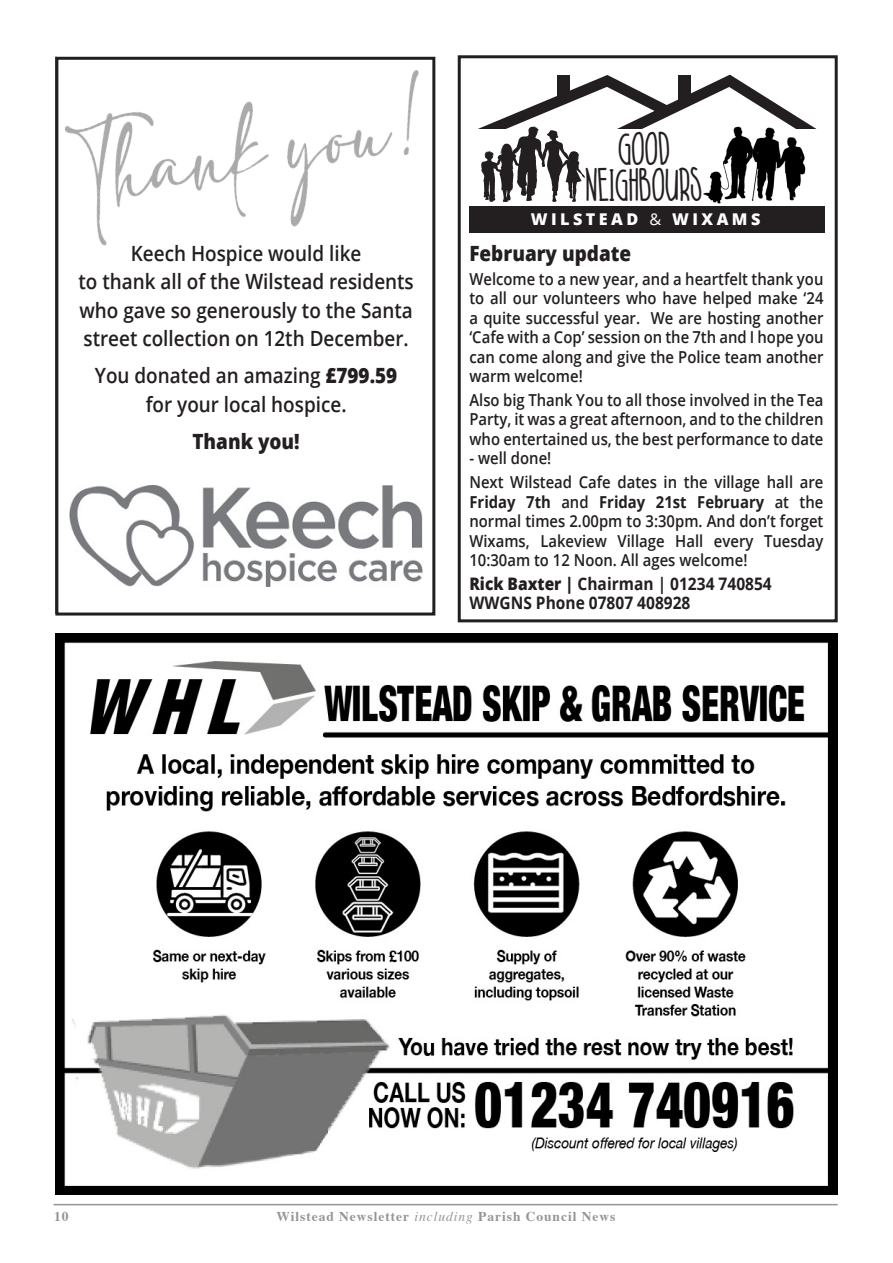
<style>
.page{position:relative;width:893px;height:1263px;background:#fff}
.page>*{position:absolute;margin:0;border:0;box-sizing:border-box;transform-origin:0 0}
.t1{font:44.55px "A Dayin September";letter-spacing:.02em;color:#231f20;scale:.91 1}
.t2{font:600 21px/28.5px "Open Sans";color:#231f20;text-align:center;scale:.9 1}
.t3{font:800 21px "Open Sans";color:#231f20;scale:.9 1}
.t4{font:700 17.25px/19.5px "Open Sans";color:#231f20;scale:.9 1}
.t5{font:600 16.5px/19.5px "Open Sans";color:#231f20;text-align:justify;scale:.9 1}
.t6{font:800 16.2px "Open Sans";letter-spacing:.21em;color:#fff}
.t7{font:700 13.5px "Times";letter-spacing:.07em;color:#939598}
.s1{font-weight:800}
.s2{font-weight:400}
.s3{font-weight:700}
.s4{font-weight:400;font-style:italic}
</style>
<div class="page">
<hr style="left:54px;top:1204px;width:784px;height:1px;background:#939598">
<img style="left:55px;top:634px;width:783px;height:561px">
<svg style="left:478px;top:74px;width:339px;height:128px"></svg>
<img style="left:745px;top:123px;width:65px;height:79px">
<img style="left:701px;top:124px;width:54px;height:80px">
<div style="left:469px;top:206px;width:355px;height:26px;background:#231f20"></div>
<div style="left:458px;top:55px;width:380px;height:567px;border:3px solid #231f20"></div>
<hr style="left:55px;top:57px;width:2px;height:557px;background:#231f20">
<img style="left:55px;top:56px;width:381px;height:217px">
<img style="left:69px;top:485px;width:353px;height:101px">
<p class="t2" style="left:78px;top:238px;width:374px">Keech Hospice would like<br>to thank all of the Wilstead residents who gave so generously to the Santa street collection on 12th December.</p>
<p class="t2" style="left:95px;top:361px;width:338px">You donated an amazing <span class="s1">£799.59 </span>for your local hospice.</p>
<p class="t3" style="left:192px;top:425px;width:121px">Thank you!</p>
<p class="t1" style="left:619px;top:129px;width:57px">GOOD</p>
<p class="t1" style="left:586px;top:165px;width:130px">NEIGHBOURS</p>
<p class="t6" style="left:531px;top:207px;width:231px">WILSTEAD <span class="s2">&amp;</span> WIXAMS</p>
<p class="t3" style="left:469px;top:237px;width:181px">February update</p>
<p class="t5" style="left:469px;top:269px;width:395px">Welcome to a new year, and a heartfelt thank you to all our volunteers who have helped make ‘24 a quite successful year. We are hosting another ‘Cafe with a Cop’ session on the 7th and I hope you can come along and give the Police team another warm welcome!</p>
<p class="t5" style="left:469px;top:390px;width:395px">Also big Thank You to all those involved in the Tea Party, it was a great afternoon, and to the children who entertained us, the best performance to date</p>
<p class="t5" style="left:469px;top:448px;width:92px">- well done!</p>
<p class="t5" style="left:469px;top:472px;width:395px">Next Wilstead Cafe dates in the village hall are <span class="s3">Friday 7th</span> and <span class="s3">Friday 21st February</span> at the normal times 2.00pm to 3:30pm. And don’t forget Wixams, Lakeview Village Hall every Tuesday 10:30am to 12 Noon. All ages welcome!</p>
<p class="t4" style="left:469px;top:573px;width:337px"><span class="s1">Rick Baxter |</span> Chairman | 01234 740854<br>WWGNS Phone 07807 408928</p>
<p class="t7" style="left:54px;top:1203px;width:16px">10</p>
<p class="t7" style="left:277px;top:1203px;width:340px">Wilstead Newsletter <span class="s4">including</span> Parish Council News</p>
</div>
